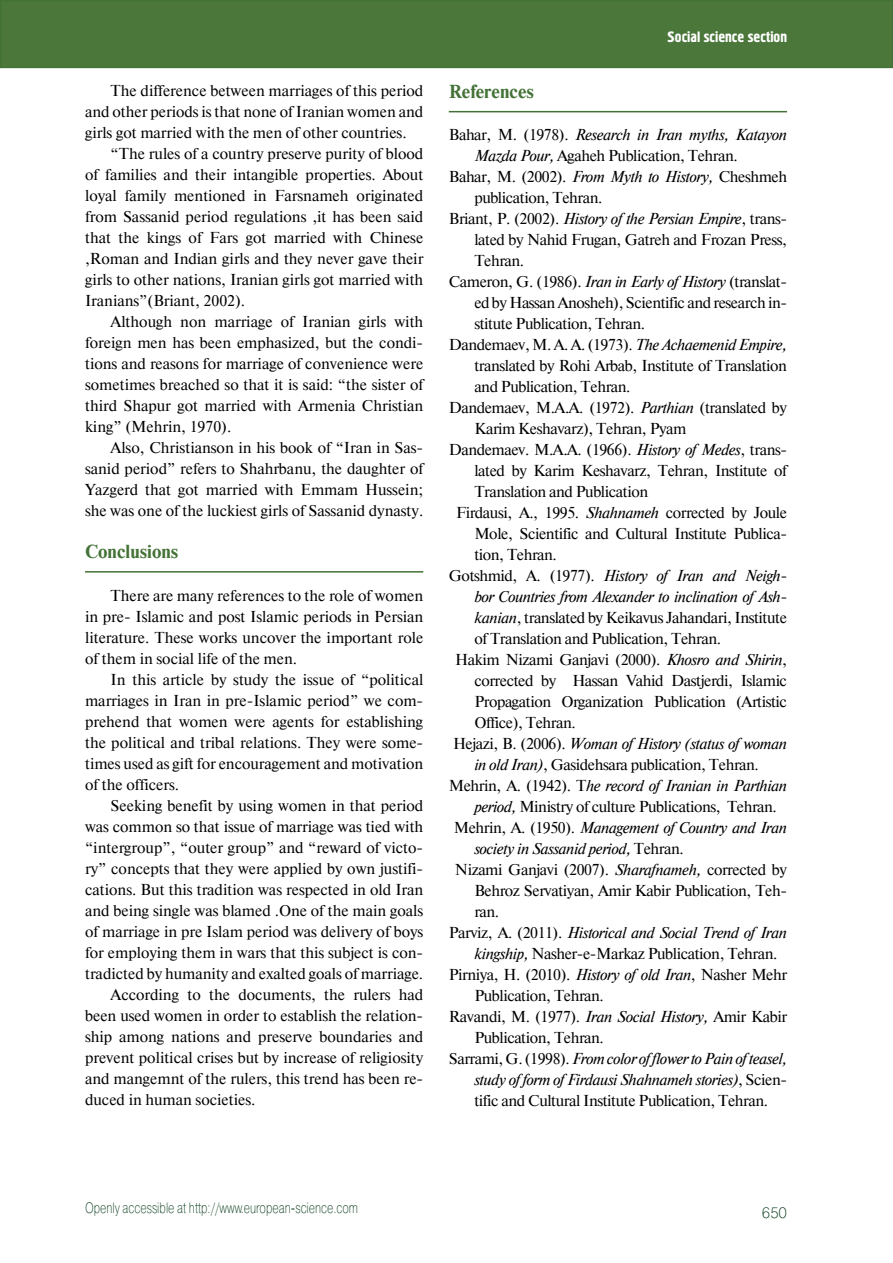
<style>
.page{position:relative;width:893px;height:1263px;background:#fff}
.page>*{position:absolute;margin:0;border:0;box-sizing:border-box;transform-origin:0 0}
.t1{font:700 18.75px "Newton C";color:#437236}
.t2{font:15.75px/21px "Newton C";letter-spacing:-.025em;color:#000;text-align:justify}
.t3{font:15.75px "Newton C";color:#000}
.t4{font:italic 15.75px "Newton C";letter-spacing:-.025em;color:#000}
.t5{font:15px "Pragmatica Light C";color:#0d3f20;scale:.75 1}
.t6{font:15px "Hermes C";color:#fff}
.t7{font:15px "Pragmatica Light C";color:#0d3f20}
.s1{font-style:normal}
.s2{font-style:italic}
</style>
<div class="page">
<div style="left:1px;top:1px;width:891px;height:66px;background:#4b773b"></div>
<div style="left:0;top:0;width:892px;height:68px;border:2px solid #437236"></div>
<hr style="left:85px;top:571px;width:338px;height:2px;background:#437236">
<hr style="left:449px;top:111px;width:338px;height:1px;background:#437236">
<p class="t2" style="left:85px;top:81px;width:340px;text-indent:26px">The difference between marriages of this period and other periods is that none of Iranian women and girls got married with the men of other countries.</p>
<p class="t2" style="left:85px;top:144px;width:340px;text-indent:26px">“The rules of a country preserve purity of blood of families and their intangible properties. About loyal family mentioned in Farsnameh originated from Sassanid period regulations ,it has been said that the kings of Fars got married with Chinese ,Roman and Indian girls and they never gave their girls to other nations, Iranian girls got married with Iranians”(Briant, 2002).</p>
<p class="t2" style="left:85px;top:312px;width:340px;text-indent:26px">Although non marriage of Iranian girls with foreign men has been emphasized, but the condi&shy;tions and reasons for marriage of convenience were sometimes breached so that it is said: “the sister of third Shapur got married with Armenia Christian king” (Mehrin, 1970).</p>
<p class="t2" style="left:85px;top:438px;width:340px;text-indent:26px">Also, Christianson in his book of “Iran in Sas&shy;sanid period” refers to Shahrbanu, the daughter of Yazgerd that got married with Emmam Hussein; she was one of the luckiest girls of Sassanid dynasty.</p>
<p class="t1" style="left:85px;top:544px;width:95px">Conclusions</p>
<p class="t2" style="left:85px;top:586px;width:340px;text-indent:26px">There are many references to the role of women in pre- Islamic and post Islamic periods in Persian literature. These works uncover the important role of them in social life of the men.</p>
<p class="t2" style="left:85px;top:670px;width:340px;text-indent:26px">In this article by study the issue of “political marriages in Iran in pre-Islamic period” we com&shy;prehend that women were agents for establishing the political and tribal relations. They were some&shy;times used as gift for encouragement and motivation of the officers.</p>
<p class="t3" style="left:111px;top:799px;width:314px">Seeking benefit by using women in that period</p>
<p class="t3" style="left:85px;top:820px;width:340px">was common so that issue of marriage was tied with</p>
<p class="t3" style="left:85px;top:841px;width:340px">“intergroup”, “outer group” and “reward of victo-</p>
<p class="t3" style="left:85px;top:862px;width:340px">ry” concepts that they were applied by own justifi-</p>
<p class="t3" style="left:85px;top:883px;width:340px">cations. But this tradition was respected in old Iran</p>
<p class="t3" style="left:85px;top:904px;width:340px">and being single was blamed .One of the main goals</p>
<p class="t3" style="left:85px;top:925px;width:340px">of marriage in pre Islam period was delivery of boys</p>
<p class="t3" style="left:85px;top:946px;width:340px">for employing them in wars that this subject is con-</p>
<p class="t3" style="left:85px;top:967px;width:340px">tradicted by humanity and exalted goals of marriage.</p>
<p class="t3" style="left:111px;top:988px;width:314px">According to the documents, the rulers had</p>
<p class="t3" style="left:85px;top:1009px;width:340px">been used women in order to establish the relation-</p>
<p class="t3" style="left:85px;top:1030px;width:340px">ship among nations and preserve boundaries and</p>
<p class="t3" style="left:85px;top:1051px;width:340px">prevent political crises but by increase of religiosity</p>
<p class="t3" style="left:85px;top:1072px;width:340px">and mangemnt of the rulers, this trend has been re-</p>
<p class="t3" style="left:85px;top:1093px;width:172px">duced in human societies.</p>
<p class="t6" style="left:667px;top:32px;width:121px">Social science section</p>
<p class="t1" style="left:449px;top:84px;width:87px">References</p>
<p class="t4" style="left:449px;top:129px;width:340px"><span class="s1">Bahar, M. (1978).</span> Research in Iran myths, Katayon</p>
<p class="t2" style="left:474px;top:146px;width:265px"><span class="s2">Mazda Pour,</span> Agaheh Publication, Tehran.</p>
<p class="t2" style="left:449px;top:167px;width:340px">Bahar, M. (2002). <span class="s2">From Myth to History,</span> Cheshmeh</p>
<p class="t2" style="left:474px;top:188px;width:130px">publication, Tehran.</p>
<p class="t4" style="left:449px;top:213px;width:340px"><span class="s1">Briant, P. (2002).</span> History of the Persian Empire<span class="s1">, trans-</span></p>
<p class="t2" style="left:474px;top:230px;width:314px">lated by Nahid Frugan, Gatreh and Frozan Press,</p>
<p class="t2" style="left:474px;top:251px;width:51px">Tehran.</p>
<p class="t2" style="left:449px;top:272px;width:340px">Cameron, G. (1986). <span class="s2">Iran in Early of History</span> (translat-</p>
<p class="t2" style="left:474px;top:293px;width:314px">ed by Hassan Anosheh), Scientific and research in-</p>
<p class="t2" style="left:474px;top:314px;width:172px">stitute Publication, Tehran.</p>
<p class="t2" style="left:449px;top:335px;width:340px">Dandemaev, M. A. A. (1973). <span class="s2">The Achaemenid Empire,</span></p>
<p class="t2" style="left:474px;top:356px;width:314px">translated by Rohi Arbab, Institute of Translation</p>
<p class="t2" style="left:474px;top:377px;width:158px">and Publication, Tehran.</p>
<p class="t2" style="left:449px;top:398px;width:340px">Dandemaev, M.A.A. (1972). <span class="s2">Parthian</span> (translated by</p>
<p class="t2" style="left:474px;top:419px;width:213px">Karim Keshavarz), Tehran, Pyam</p>
<p class="t2" style="left:449px;top:440px;width:340px">Dandemaev. M.A.A. (1966). <span class="s2">History of Medes</span>, trans-</p>
<p class="t2" style="left:474px;top:461px;width:314px">lated by Karim Keshavarz, Tehran, Institute of</p>
<p class="t2" style="left:474px;top:482px;width:175px">Translation and Publication</p>
<p class="t2" style="left:456px;top:503px;width:332px">Firdausi, A., 1995. <span class="s2">Shahnameh</span> corrected by Joule</p>
<p class="t2" style="left:474px;top:524px;width:314px">Mole, Scientific and Cultural Institute Publica-</p>
<p class="t2" style="left:474px;top:545px;width:84px">tion, Tehran.</p>
<p class="t4" style="left:449px;top:570px;width:340px"><span class="s1">Gotshmid, A. (1977).</span> History of Iran and Neigh-</p>
<p class="t4" style="left:474px;top:591px;width:314px">bor Countries from Alexander to inclination of Ash-</p>
<p class="t2" style="left:474px;top:608px;width:314px"><span class="s2">kanian</span>, translated by Keikavus Jahandari, Institute</p>
<p class="t2" style="left:474px;top:629px;width:248px">of Translation and Publication, Tehran.</p>
<p class="t2" style="left:455px;top:650px;width:333px">Hakim Nizami Ganjavi (2000). <span class="s2">Khosro and Shirin</span>,</p>
<p class="t2" style="left:474px;top:671px;width:314px">corrected by Hassan Vahid Dastjerdi, Islamic</p>
<p class="t2" style="left:474px;top:692px;width:314px">Propagation Organization Publication (Artistic</p>
<p class="t2" style="left:474px;top:713px;width:103px">Office), Tehran.</p>
<p class="t4" style="left:453px;top:738px;width:335px"><span class="s1">Hejazi, B. (2006).</span> Woman of History (status of woman</p>
<p class="t2" style="left:474px;top:755px;width:286px"><span class="s2">in old Iran)</span>, Gasidehsara publication, Tehran.</p>
<p class="t4" style="left:449px;top:780px;width:340px"><span class="s1">Mehrin, A. (1942). T</span>he record of Iranian in Parthian</p>
<p class="t2" style="left:474px;top:797px;width:304px"><span class="s2">period,</span> Ministry of culture Publications, Tehran.</p>
<p class="t4" style="left:454px;top:822px;width:335px"><span class="s1">Mehrin, A. (1950).</span> Management of Country and Iran</p>
<p class="t4" style="left:474px;top:843px;width:211px">society in Sassanid period, <span class="s1">Tehran.</span></p>
<p class="t2" style="left:455px;top:860px;width:333px">Nizami Ganjavi (2007). <span class="s2">Sharafnameh,</span> corrected by</p>
<p class="t2" style="left:474px;top:881px;width:314px">Behroz Servatiyan, Amir Kabir Publication, Teh-</p>
<p class="t2" style="left:474px;top:902px;width:26px">ran.</p>
<p class="t4" style="left:449px;top:927px;width:340px"><span class="s1">Parviz, A. (2011).</span> Historical and Social Trend of Iran</p>
<p class="t2" style="left:474px;top:944px;width:304px"><span class="s2">kingship,</span> Nasher-e-Markaz Publication, Tehran.</p>
<p class="t2" style="left:449px;top:965px;width:340px">Pirniya, H. (2010). <span class="s2">History of old Iran</span>, Nasher Mehr</p>
<p class="t2" style="left:474px;top:986px;width:131px">Publication, Tehran.</p>
<p class="t2" style="left:449px;top:1007px;width:340px">Ravandi, M. (1977). <span class="s2">Iran Social History,</span> Amir Kabir</p>
<p class="t2" style="left:474px;top:1028px;width:131px">Publication, Tehran.</p>
<p class="t4" style="left:449px;top:1053px;width:340px"><span class="s1">Sarrami, G. (1998).</span> From color of flower to Pain of teasel,</p>
<p class="t4" style="left:474px;top:1074px;width:314px">study of form of Firdausi Shahnameh stories)<span class="s1">, Scien-</span></p>
<p class="t2" style="left:474px;top:1091px;width:295px">tific and Cultural Institute Publication, Tehran.</p>
<p class="t5" style="left:85px;top:1202px;width:365px">Openly accessible at http://www.european-science.com</p>
<p class="t7" style="left:762px;top:1208px;width:27px">650</p>
</div>
